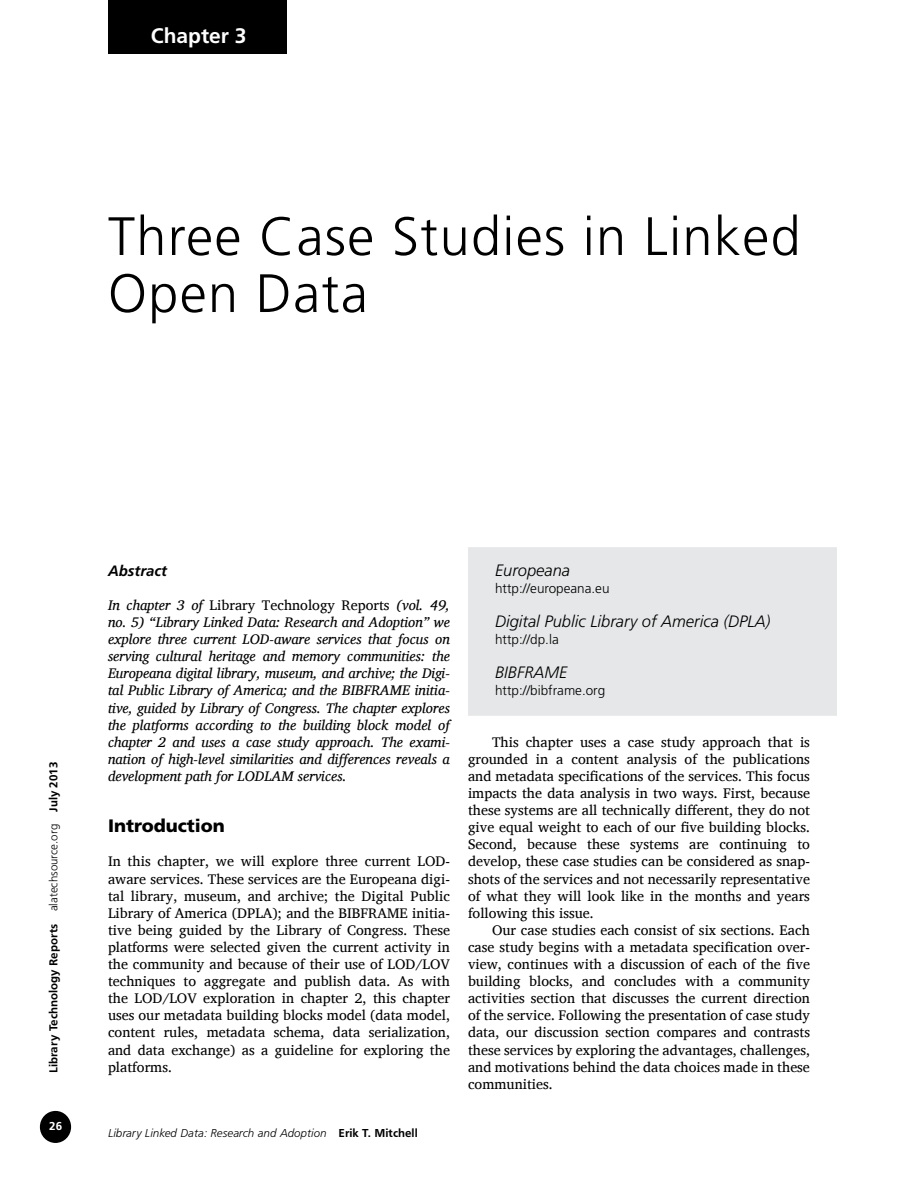
<style>
.page{position:relative;width:918px;height:1188px;background:#fff}
.page>*{position:absolute;margin:0;border:0;box-sizing:border-box;transform-origin:0 0}
.t1{font:300 54px/57px "Frutiger";letter-spacing:.025em;color:#000}
.t2{font:700 21px "Frutiger";color:#fff}
.t3{font:900 18px "Frutiger";color:#000}
.t4{font:italic 300 16.5px "Frutiger";color:#000}
.t5{font:italic 700 15px "Frutiger";color:#000}
.t6{font:14.25px/17.1px "Charis SIL";color:#000;text-align:justify}
.t7{font:italic 14.25px/17.1px "Charis SIL";color:#000;text-align:justify}
.t8{font:300 13.5px "Frutiger";color:#000}
.t9{font:12px "Frugal Sans Light Italic DTC";color:#000}
.t10{font:12px "Frugal Sans Bold DTC";color:#000}
.t11{font:12px "Frugal Sans Bold DTC";color:#fff}
.s1{font-family:"Frugal Sans Light DTC"}
.s2{font-style:normal}
.s3{font-family:"Frugal Sans Bold DTC"}
</style>
<div class="page">
<div style="left:108px;top:0;width:179px;height:54px;background:#000"></div>
<div style="left:41px;top:1112px;width:29px;height:30px;background:#000;border-radius:50%"></div>
<div style="left:40px;top:1111px;width:31px;height:32px;border:2px solid #000;border-radius:50%"></div>
<div style="left:468px;top:547px;width:369px;height:66px;background:#e6e7e8"></div>
<div style="left:468px;top:598px;width:369px;height:66px;background:#e6e7e8"></div>
<div style="left:468px;top:650px;width:369px;height:66px;background:#e6e7e8"></div>
<h2 class="t2" style="left:151px;top:24px;width:97px">Chapter 3</h2>
<h1 class="t1" style="left:108px;top:209px;width:694px">Three Case Studies in Linked<br>Open Data</h1>
<p class="t10" style="left:47px;top:1073px;width:313px;rotate:-90deg">Library Technology Reports <span class="s1">alatechsource.org</span> July 2013</p>
<p class="t11" style="left:49px;top:1119px;width:14px">26</p>
<p class="t5" style="left:108px;top:562px;width:61px">Abstract</p>
<p class="t7" style="left:108px;top:596px;width:344px">In chapter 3 of <span class="s2">Library Technology Reports</span> (vol. 49, no. 5) “Library Linked Data: Research and Adoption” we explore three current LOD-aware services that focus on serving cultural heritage and memory communities: the Europeana digital library, museum, and archive; the Digi&shy;tal Public Library of America; and the BIBFRAME initia&shy;tive, guided by Library of Congress. The chapter explores the platforms according to the building block model of chapter 2 and uses a case study approach. The exami&shy;nation of high-level similarities and differences reveals a development path for LODLAM services.</p>
<p class="t3" style="left:108px;top:815px;width:118px">Introduction</p>
<p class="t6" style="left:108px;top:853px;width:344px">In this chapter, we will explore three current LOD&shy;aware services. These services are the Europeana digi&shy;tal library, museum, and archive; the Digital Public Library of America (DPLA); and the BIBFRAME initia&shy;tive being guided by the Library of Congress. These platforms were selected given the current activity in the community and because of their use of LOD/LOV techniques to aggregate and publish data. As with the LOD/LOV exploration in chapter 2, this chapter uses our metadata building blocks model (data model, content rules, metadata schema, data serialization, and data exchange) as a guideline for exploring the platforms.</p>
<p class="t9" style="left:108px;top:1126px;width:311px">Library Linked Data: Research and Adoption <span class="s3">Erik T. Mitchell</span></p>
<p class="t4" style="left:495px;top:561px;width:77px">Europeana</p>
<p class="t8" style="left:495px;top:581px;width:116px">http://europeana.eu</p>
<p class="t4" style="left:495px;top:612px;width:277px">Digital Public Library of America (DPLA)</p>
<p class="t8" style="left:495px;top:632px;width:65px">http://dp.la</p>
<p class="t4" style="left:495px;top:663px;width:74px">BIBFRAME</p>
<p class="t8" style="left:495px;top:683px;width:112px">http://bibframe.org</p>
<p class="t6" style="left:468px;top:733px;width:344px;text-indent:24px">This chapter uses a case study approach that is grounded in a content analysis of the publications and metadata specifications of the services. This focus impacts the data analysis in two ways. First, because these systems are all technically different, they do not give equal weight to each of our five building blocks.<br>Second, because these systems are continuing to develop, these case studies can be considered as snap&shy;shots of the services and not necessarily representative of what they will look like in the months and years following this issue.</p>
<p class="t6" style="left:468px;top:921px;width:344px;text-indent:24px">Our case studies each consist of six sections. Each case study begins with a metadata specification over&shy;view, continues with a discussion of each of the five building blocks, and concludes with a community activities section that discusses the current direction of the service. Following the presentation of case study data, our discussion section compares and contrasts these services by exploring the advantages, challenges, and motivations behind the data choices made in these communities.</p>
</div>
